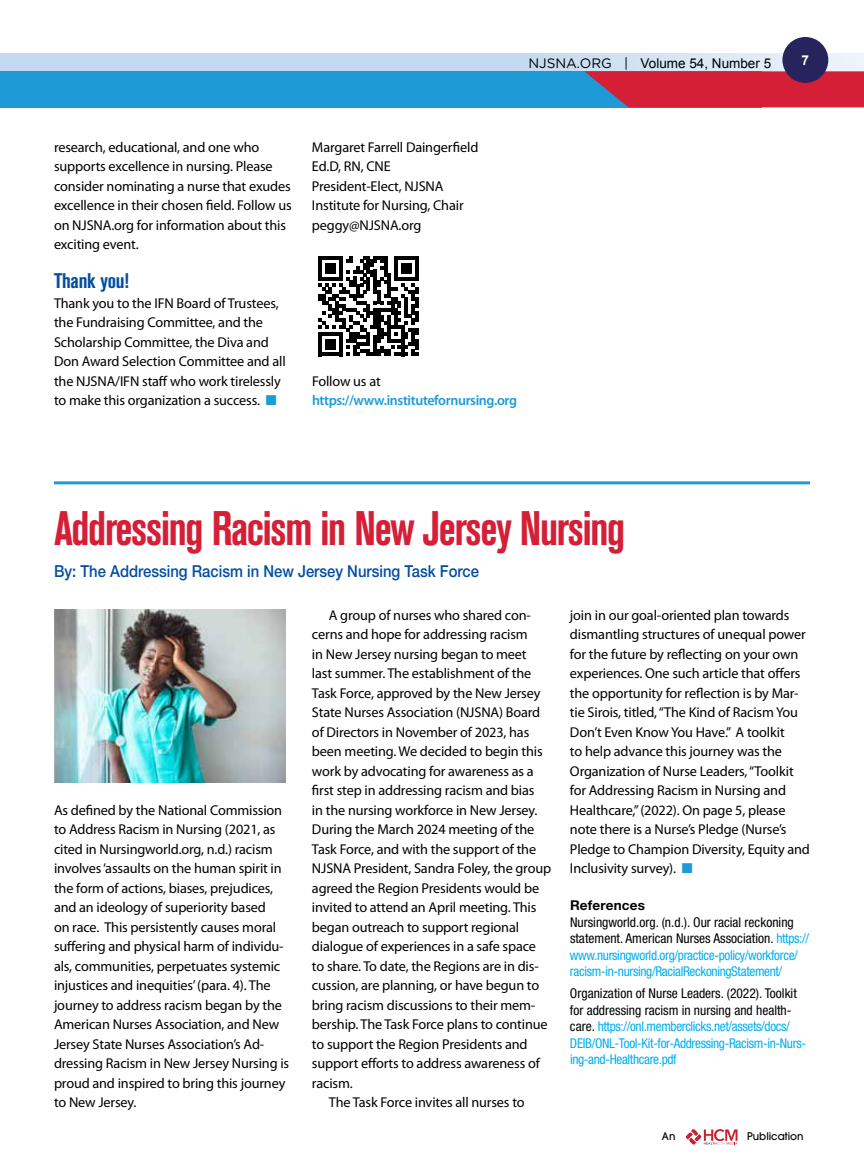
<style>
.page{position:relative;width:864px;height:1175px;background:#fff}
.page>*{position:absolute;margin:0;border:0;box-sizing:border-box;transform-origin:0 0}
.t1{font:700 condensed 48px "Akzidenz Grotesk BE";letter-spacing:-.03em;color:#d41f37;scale:.9 1}
.t2{font:700 condensed 21px "Akzidenz Grotesk BE";letter-spacing:-.01em;color:#034ea2}
.t3{font:500 16.5px "Helvetica Neue LT Std";color:#034ea2;scale:.9 1}
.t4{font:14.25px/19.5px "Myriad Pro";letter-spacing:-.01em;color:#000}
.t5{font:600 14.25px "Myriad Pro";letter-spacing:-.025em;color:#1e9ad6}
.t6{font:700 13.65px "Arial";color:#fff}
.t7{font:condensed 13.5px/16.5px "Helvetica Neue LT Std";letter-spacing:-.025em;color:#00aeef}
.t8{font:13.5px "Arial";color:#000}
.t9{font:700 13.5px "Helvetica Neue LT Std";letter-spacing:.015em;color:#000}
.t10{font:500 10.5px "Avant Garde";color:#000}
.s1{font-family:"Gotham";font-size:13.65px}
.s2{color:#1e9ad6}
.s3{color:#000}
</style>
<div class="page">
<div style="left:0;top:71px;width:761px;height:36px;background:#1e9ad6"></div>
<svg style="left:584px;top:71px;width:280px;height:36px;background:#c32a45"></svg>
<svg style="left:1px;top:53px;width:863px;height:18px;background:#caddf2"></svg>
<div style="left:782px;top:37px;width:46px;height:46px;background:#27235c;border-radius:50%"></div>
<svg style="left:0;top:53px;width:1px;height:18px"></svg>
<svg style="left:685px;top:1128px;width:53px;height:17px"></svg>
<svg style="left:318px;top:256px;width:100px;height:100px"></svg>
<hr style="left:54px;top:481px;width:756px;height:3px;background:#1e9ad6">
<img style="left:54px;top:610px;width:231px;height:172px">
<p class="t8" style="left:528px;top:54px;width:244px"><span class="s1">NJSNA.ORG |</span> Volume 54, Number 5</p>
<p class="t6" style="left:802px;top:51px;width:9px">7</p>
<p class="t4" style="left:54px;top:137px;width:239px">research, educational, and one who supports excellence in nursing. Please consider nominating a nurse that exudes excellence in their chosen field. Follow us on NJSNA.org for information about this exciting event.</p>
<h2 class="t2" style="left:54px;top:269px;width:77px">Thank you!</h2>
<p class="t4" style="left:54px;top:293px;width:233px">Thank you to the IFN Board of Trustees, the Fundraising Committee, and the Scholarship Committee, the Diva and Don Award Selection Committee and all the NJSNA/IFN staff who work tirelessly to make this organization a success. <span class="s2">■</span></p>
<p class="t4" style="left:312px;top:137px;width:168px">Margaret Farrell Daingerfield<br>Ed.D, RN, CNE<br>President-Elect, NJSNA<br>Institute for Nursing, Chair peggy@NJSNA.org</p>
<p class="t4" style="left:312px;top:371px;width:70px">Follow us at</p>
<p class="t5" style="left:312px;top:392px;width:207px">https://www.institutefornursing.org</p>
<h1 class="t1" style="left:54px;top:501px;width:636px">Addressing Racism in New Jersey Nursing</h1>
<p class="t3" style="left:54px;top:561px;width:474px">By: The Addressing Racism in New Jersey Nursing Task Force</p>
<p class="t4" style="left:54px;top:800px;width:237px">As defined by the National Commission to Address Racism in Nursing (2021, as cited in Nursingworld.org, n.d.) racism involves ‘assaults on the human spirit in the form of actions, biases, prejudices, and an ideology of superiority based<br>on race. This persistently causes moral suffering and physical harm of individu&shy;als, communities, perpetuates systemic injustices and inequities’ (para. 4). The journey to address racism began by the American Nurses Association, and New Jersey State Nurses Association’s Ad&shy;dressing Racism in New Jersey Nursing is proud and inspired to bring this journey to New Jersey.</p>
<p class="t4" style="left:329px;top:605px;width:204px">A group of nurses who shared con-</p>
<p class="t4" style="left:312px;top:625px;width:217px">cerns and hope for addressing racism</p>
<p class="t4" style="left:312px;top:644px;width:216px">in New Jersey nursing began to meet</p>
<p class="t4" style="left:312px;top:664px;width:221px">last summer. The establishment of the</p>
<p class="t4" style="left:312px;top:683px;width:230px">Task Force, approved by the New Jersey</p>
<p class="t4" style="left:312px;top:703px;width:230px">State Nurses Association (NJSNA) Board</p>
<p class="t4" style="left:312px;top:722px;width:219px">of Directors in November of 2023, has</p>
<p class="t4" style="left:312px;top:742px;width:232px">been meeting. We decided to begin this</p>
<p class="t4" style="left:312px;top:761px;width:223px">work by advocating for awareness as a</p>
<p class="t4" style="left:312px;top:781px;width:224px">first step in addressing racism and bias</p>
<p class="t4" style="left:312px;top:800px;width:227px">in the nursing workforce in New Jersey.</p>
<p class="t4" style="left:312px;top:820px;width:224px">During the March 2024 meeting of the</p>
<p class="t4" style="left:312px;top:839px;width:226px">Task Force, and with the support of the</p>
<p class="t4" style="left:312px;top:859px;width:241px">NJSNA President, Sandra Foley, the group</p>
<p class="t4" style="left:312px;top:878px;width:229px">agreed the Region Presidents would be</p>
<p class="t4" style="left:312px;top:898px;width:226px">invited to attend an April meeting. This</p>
<p class="t4" style="left:312px;top:917px;width:209px">began outreach to support regional</p>
<p class="t4" style="left:312px;top:937px;width:226px">dialogue of experiences in a safe space</p>
<p class="t4" style="left:312px;top:956px;width:228px">to share. To date, the Regions are in dis-</p>
<p class="t4" style="left:312px;top:976px;width:229px">cussion, are planning, or have begun to</p>
<p class="t4" style="left:312px;top:995px;width:225px">bring racism discussions to their mem-</p>
<p class="t4" style="left:312px;top:1015px;width:237px">bership. The Task Force plans to continue</p>
<p class="t4" style="left:312px;top:1034px;width:217px">to support the Region Presidents and</p>
<p class="t4" style="left:312px;top:1054px;width:229px">support efforts to address awareness of</p>
<p class="t4" style="left:312px;top:1073px;width:42px">racism.</p>
<p class="t4" style="left:329px;top:1093px;width:197px">The Task Force invites all nurses to</p>
<p class="t4" style="left:570px;top:605px;width:241px">join in our goal-oriented plan towards dismantling structures of unequal power for the future by reflecting on your own experiences. One such article that offers the opportunity for reflection is by Mar&shy;tie Sirois, titled, “The Kind of Racism You Don’t Even Know You Have.” A toolkit<br>to help advance this journey was the Organization of Nurse Leaders, “Toolkit for Addressing Racism in Nursing and Healthcare,” (2022). On page 5, please note there is a Nurse’s Pledge (Nurse’s Pledge to Champion Diversity, Equity and Inclusivity survey). <span class="s2">■</span></p>
<p class="t9" style="left:570px;top:897px;width:77px">References</p>
<p class="t7" style="left:570px;top:913px;width:241px"><span class="s3">Nursingworld.org. (n.d.). Our racial reckoning statement. American Nurses Association.</span> https:// www.nursingworld.org/practice-policy/workforce/ racism-in-nursing/RacialReckoningStatement/</p>
<p class="t7" style="left:570px;top:985px;width:238px"><span class="s3">Organization of Nurse Leaders. (2022). Toolkit for addressing racism in nursing and health&shy;care.</span> https://onl.memberclicks.net/assets/docs/ DEIB/ONL-Tool-Kit-for-Addressing-Racism-in-Nurs&shy;ing-and-Healthcare.pdf</p>
<p class="t10" style="left:662px;top:1129px;width:15px">An</p>
<p class="t10" style="left:747px;top:1129px;width:58px">Publication</p>
</div>
